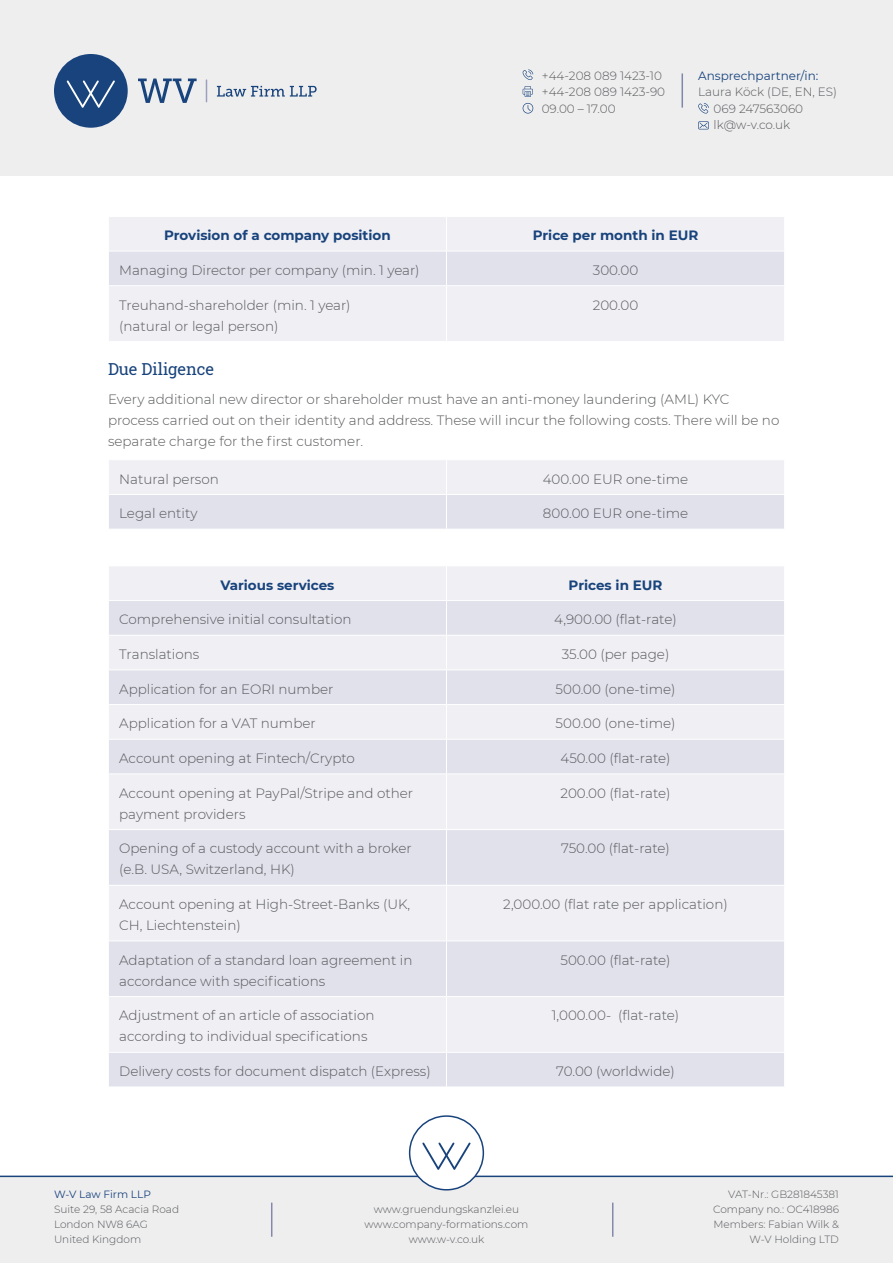
<style>
.page{position:relative;width:893px;height:1263px;background:#fff}
.page>*{position:absolute;margin:0;border:0;box-sizing:border-box;transform-origin:0 0}
.Headline{font:16.5px "Roboto Slab";color:#18437c}
.t1{font:300 13.5px/21px "Montserrat";color:#57585a}
.t2{font:700 13.5px "Montserrat";color:#18437c}
.t3{font:300 12px/16.5px "Montserrat";color:#57585a}
.t4{font:12px "Montserrat";color:#18437c}
.t5{font:300 10.5px/15px "Montserrat";color:#57585a}
.t6{font:10.5px "Montserrat";color:#18437c}
</style>
<div class="page">
<div style="left:109px;top:217px;width:675px;height:124px;background:#efeff4"></div>
<div style="left:109px;top:252px;width:675px;height:33px;background:#e0e1eb"></div>
<hr style="left:108px;top:251px;width:338px;height:1px;background:#fff">
<hr style="left:446px;top:251px;width:339px;height:1px;background:#fff">
<hr style="left:108px;top:285px;width:338px;height:1px;background:#fff">
<hr style="left:446px;top:285px;width:339px;height:1px;background:#fff">
<hr style="left:446px;top:217px;width:1px;height:34px;background:#fff">
<hr style="left:446px;top:251px;width:1px;height:34px;background:#fff">
<hr style="left:446px;top:286px;width:1px;height:55px;background:#fff">
<svg style="left:109px;top:460px;width:675px;height:69px"></svg>
<hr style="left:108px;top:494px;width:338px;height:1px;background:#fff">
<hr style="left:446px;top:494px;width:339px;height:1px;background:#fff">
<hr style="left:446px;top:460px;width:1px;height:34px;background:#fff">
<hr style="left:446px;top:495px;width:1px;height:34px;background:#fff">
<div style="left:109px;top:567px;width:675px;height:33px;background:#efeff4"></div>
<svg style="left:109px;top:601px;width:675px;height:485px;fill:#e0e1eb"></svg>
<hr style="left:108px;top:635px;width:338px;height:1px;background:#fff">
<hr style="left:446px;top:635px;width:339px;height:1px;background:#fff">
<hr style="left:108px;top:669px;width:338px;height:1px;background:#fff">
<hr style="left:446px;top:669px;width:339px;height:1px;background:#fff">
<hr style="left:108px;top:704px;width:338px;height:1px;background:#fff">
<hr style="left:446px;top:704px;width:339px;height:1px;background:#fff">
<hr style="left:108px;top:739px;width:338px;height:1px;background:#fff">
<hr style="left:446px;top:739px;width:339px;height:1px;background:#fff">
<hr style="left:108px;top:773px;width:338px;height:1px;background:#fff">
<hr style="left:446px;top:773px;width:339px;height:1px;background:#fff">
<hr style="left:108px;top:829px;width:338px;height:1px;background:#fff">
<hr style="left:446px;top:829px;width:339px;height:1px;background:#fff">
<hr style="left:108px;top:885px;width:338px;height:1px;background:#fff">
<hr style="left:446px;top:885px;width:339px;height:1px;background:#fff">
<hr style="left:108px;top:940px;width:338px;height:1px;background:#fff">
<hr style="left:446px;top:940px;width:339px;height:1px;background:#fff">
<hr style="left:108px;top:996px;width:338px;height:1px;background:#fff">
<hr style="left:446px;top:996px;width:339px;height:1px;background:#fff">
<hr style="left:108px;top:1052px;width:338px;height:1px;background:#fff">
<hr style="left:446px;top:1052px;width:339px;height:1px;background:#fff">
<hr style="left:446px;top:566px;width:1px;height:34px;background:#fff">
<hr style="left:446px;top:601px;width:1px;height:34px;background:#fff">
<hr style="left:446px;top:636px;width:1px;height:33px;background:#fff">
<hr style="left:446px;top:670px;width:1px;height:34px;background:#fff">
<hr style="left:446px;top:705px;width:1px;height:34px;background:#fff">
<hr style="left:446px;top:740px;width:1px;height:33px;background:#fff">
<hr style="left:446px;top:774px;width:1px;height:55px;background:#fff">
<hr style="left:446px;top:830px;width:1px;height:55px;background:#fff">
<hr style="left:446px;top:886px;width:1px;height:54px;background:#fff">
<hr style="left:446px;top:941px;width:1px;height:55px;background:#fff">
<hr style="left:446px;top:997px;width:1px;height:55px;background:#fff">
<hr style="left:446px;top:1053px;width:1px;height:33px;background:#fff">
<div style="left:0;top:1176px;width:893px;height:87px;background:#eeeeef"></div>
<div style="left:0;top:0;width:893px;height:176px;background:#eeeeef"></div>
<div style="left:54px;top:54px;width:74px;height:74px;background:#18437c;border-radius:50%"></div>
<svg style="left:67px;top:80px;width:48px;height:28px"></svg>
<svg style="left:138px;top:79px;width:59px;height:24px"></svg>
<svg style="left:217px;top:86px;width:100px;height:11px"></svg>
<svg style="left:206px;top:79px;width:1px;height:23px"></svg>
<svg style="left:523px;top:69px;width:10px;height:11px"></svg>
<svg style="left:698px;top:103px;width:11px;height:11px"></svg>
<hr style="left:681px;top:73px;width:2px;height:35px;background:#8186ab">
<svg style="left:523px;top:86px;width:10px;height:11px"></svg>
<svg style="left:523px;top:103px;width:10px;height:11px"></svg>
<svg style="left:698px;top:121px;width:11px;height:8px"></svg>
<hr style="left:271px;top:1202px;width:1px;height:35px;background:#8488ad">
<hr style="left:612px;top:1202px;width:1px;height:35px;background:#8488ad">
<hr style="left:0;top:1175px;width:893px;height:2px;background:#18437c">
<div style="left:410px;top:1116px;width:73px;height:74px;background:#fff;border-radius:50%"></div>
<div style="left:409px;top:1115px;width:75px;height:75px;border:2px solid #18437c;border-radius:50%"></div>
<svg style="left:422px;top:1142px;width:49px;height:28px"></svg>
<p class="t3" style="left:542px;top:67px;width:125px">+44-208 089 1423-10 +44-208 089 1423-90<br>09.00 – 17.00</p>
<p class="t4" style="left:698px;top:67px;width:122px">Ansprechpartner/in:</p>
<p class="t3" style="left:714px;top:84px;width:125px;text-indent:-15px">Laura Köck (DE, EN, ES)<br>069 247563060 lk@w-v.co.uk</p>
<p class="t2" style="left:164px;top:226px;width:228px">Provision of a company position</p>
<p class="t2" style="left:533px;top:226px;width:167px">Price per month in EUR</p>
<p class="t1" style="left:119px;top:259px;width:302px">Managing Director per company (min. 1 year)</p>
<p class="t1" style="left:593px;top:259px;width:47px">300.00</p>
<p class="t1" style="left:119px;top:294px;width:233px">Treuhand-shareholder (min. 1 year)</p>
<p class="t1" style="left:119px;top:315px;width:161px">(natural or legal person)</p>
<p class="t1" style="left:593px;top:294px;width:47px">200.00</p>
<p class="Headline" style="left:108px;top:358px;width:108px">Due Diligence</p>
<p class="t1" style="left:108px;top:388px;width:673px">Every additional new director or shareholder must have an anti-money laundering (AML) KYC process carried out on their identity and address. These will incur the following costs. There will be no separate charge for the first customer.</p>
<p class="t1" style="left:119px;top:468px;width:101px">Natural person</p>
<p class="t1" style="left:543px;top:468px;width:147px">400.00 EUR one-time</p>
<p class="t1" style="left:119px;top:503px;width:80px">Legal entity</p>
<p class="t1" style="left:543px;top:503px;width:147px">800.00 EUR one-time</p>
<p class="t2" style="left:220px;top:575px;width:116px">Various services</p>
<p class="t2" style="left:569px;top:575px;width:95px">Prices in EUR</p>
<p class="t1" style="left:119px;top:609px;width:234px">Comprehensive initial consultation</p>
<p class="t1" style="left:554px;top:609px;width:124px">4,900.00 (flat-rate)</p>
<p class="t1" style="left:119px;top:643px;width:82px">Translations</p>
<p class="t1" style="left:562px;top:643px;width:109px">35.00 (per page)</p>
<p class="t1" style="left:119px;top:678px;width:216px">Application for an EORI number</p>
<p class="t1" style="left:556px;top:678px;width:121px">500.00 (one-time)</p>
<p class="t1" style="left:119px;top:713px;width:198px">Application for a VAT number</p>
<p class="t1" style="left:556px;top:713px;width:121px">500.00 (one-time)</p>
<p class="t1" style="left:119px;top:747px;width:237px">Account opening at Fintech/Crypto</p>
<p class="t1" style="left:561px;top:747px;width:111px">450.00 (flat-rate)</p>
<p class="t1" style="left:119px;top:782px;width:296px">Account opening at PayPal/Stripe and other payment providers</p>
<p class="t1" style="left:560px;top:782px;width:112px">200.00 (flat-rate)</p>
<p class="t1" style="left:119px;top:838px;width:294px">Opening of a custody account with a broker (e.B. USA, Switzerland, HK)</p>
<p class="t1" style="left:561px;top:838px;width:110px">750.00 (flat-rate)</p>
<p class="t1" style="left:119px;top:893px;width:293px">Account opening at High-Street-Banks (UK,<br>CH, Liechtenstein)</p>
<p class="t1" style="left:503px;top:893px;width:226px">2,000.00 (flat rate per application)</p>
<p class="t1" style="left:119px;top:949px;width:295px">Adaptation of a standard loan agreement in accordance with specifications</p>
<p class="t1" style="left:560px;top:949px;width:112px">500.00 (flat-rate)</p>
<p class="t1" style="left:119px;top:1005px;width:257px">Adjustment of an article of association according to individual specifications</p>
<p class="t1" style="left:552px;top:1005px;width:129px">1,000.00- (flat-rate)</p>
<p class="t1" style="left:119px;top:1060px;width:313px">Delivery costs for document dispatch (Express)</p>
<p class="t1" style="left:556px;top:1060px;width:120px">70.00 (worldwide)</p>
<p class="t6" style="left:54px;top:1187px;width:98px">W-V Law Firm LLP</p>
<p class="t5" style="left:54px;top:1201px;width:127px">Suite 29, 58 Acacia Road<br>London NW8 6AG<br>United Kingdom</p>
<p class="t5" style="left:365px;top:1201px;width:165px;text-align:center">www.gruendungskanzlei.eu www.company-formations.com www.w-v.co.uk</p>
<p class="t5" style="left:713px;top:1186px;width:127px;text-align:right">VAT-Nr.: GB281845381<br>Company no.: OC418986<br>Members: Fabian Wilk &amp;<br>W-V Holding LTD</p>
</div>
